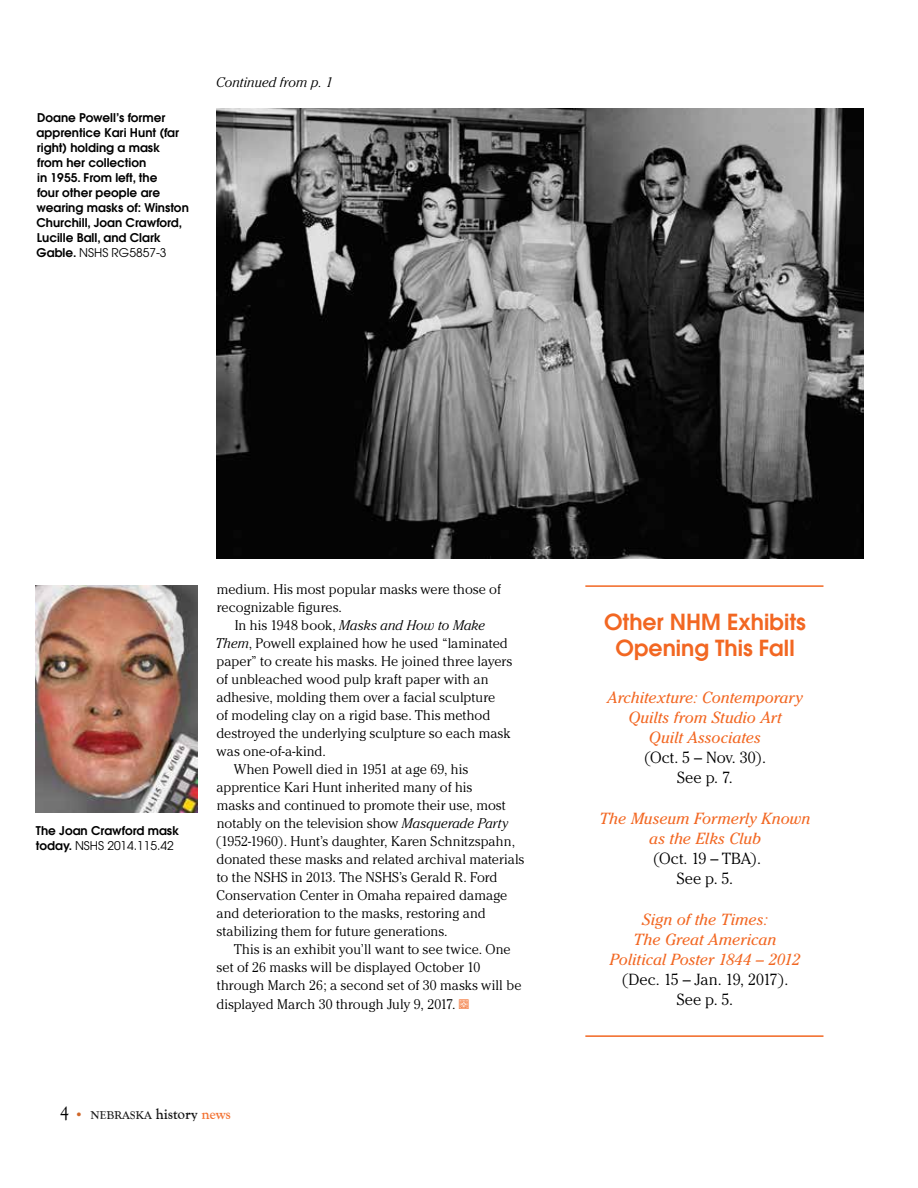
<style>
.page{position:relative;width:918px;height:1188px;background:#fff}
.page>*{position:absolute;margin:0;border:0;box-sizing:border-box;transform-origin:0 0}
.t1{font:600 22.05px/26.1px "Avant Garde";letter-spacing:.005em;color:#f26722;text-align:center}
.t2{font:italic 16.05px/20.1px "Cheltenham";color:#f26722;text-align:center}
.t3{font:300 16.05px/20.1px "Cheltenham";letter-spacing:.005em;color:#000;text-align:center}
.t4{font:300 13.95px/18px "Cheltenham";color:#000}
.t5{font:italic 300 13.95px "Cheltenham";letter-spacing:.005em;color:#000}
.t6{font:600 12px/15px "Avant Garde";color:#000}
.t7{font:11.55px "Goudy Handtooled Com";color:#000}
.s1{font-weight:400}
.s2{font-style:normal}
.s3{font-style:italic}
.s4{font-family:"Goudy";font-size:18px}
.s5{font-size:13.5px;color:#d06729}
.s6{font-size:15px}
.s7{font-size:15px;color:#f26722}
</style>
<div class="page">
<img style="left:216px;top:108px;width:648px;height:450px">
<img style="left:36px;top:585px;width:162px;height:228px">
<hr style="left:585px;top:585px;width:238px;height:2px;background:#f26722">
<hr style="left:585px;top:1035px;width:238px;height:2px;background:#f26722">
<p class="t6" style="left:36px;top:110px;width:154px">Doane Powell’s former apprentice Kari Hunt (far right) holding a mask<br>from her collection<br>in 1955. From left, the<br>four other people are wearing masks of: Winston<br>Churchill, Joan Crawford,<br>Lucille Ball, and Clark<br>Gable. <span class="s1">NSHS RG5857-3</span></p>
<p class="t5" style="left:216px;top:74px;width:119px">Continued from p. 1</p>
<p class="t6" style="left:36px;top:823px;width:145px">The Joan Crawford mask today. <span class="s1">NSHS 2014.115.42</span></p>
<p class="t4" style="left:217px;top:580px;width:286px">medium. His most popular masks were those of recognizable figures.</p>
<p class="t5" style="left:235px;top:617px;width:252px"><span class="s2">In his 1948 book,</span> Masks and How to Make</p>
<p class="t4" style="left:216px;top:634px;width:294px"><span class="s3">Them</span>, Powell explained how he used “laminated</p>
<p class="t4" style="left:217px;top:652px;width:297px">paper” to create his masks. He joined three layers</p>
<p class="t4" style="left:216px;top:670px;width:274px">of unbleached wood pulp kraft paper with an</p>
<p class="t4" style="left:217px;top:688px;width:280px">adhesive, molding them over a facial sculpture</p>
<p class="t4" style="left:216px;top:706px;width:276px">of modeling clay on a rigid base. This method</p>
<p class="t4" style="left:216px;top:724px;width:296px">destroyed the underlying sculpture so each mask</p>
<p class="t4" style="left:217px;top:742px;width:111px">was one-of-a-kind.</p>
<p class="t4" style="left:234px;top:760px;width:236px">When Powell died in 1951 at age 69, his</p>
<p class="t4" style="left:217px;top:778px;width:257px">apprentice Kari Hunt inherited many of his</p>
<p class="t4" style="left:217px;top:796px;width:290px">masks and continued to promote their use, most</p>
<p class="t4" style="left:217px;top:814px;width:293px">notably on the television show <span class="s3">Masquerade Party</span></p>
<p class="t4" style="left:216px;top:832px;width:301px">(1952-1960). Hunt’s daughter, Karen Schnitzspahn,</p>
<p class="t4" style="left:216px;top:850px;width:309px">donated these masks and related archival materials</p>
<p class="t4" style="left:217px;top:868px;width:282px">to the NSHS in 2013. The NSHS’s Gerald R. Ford</p>
<p class="t4" style="left:216px;top:886px;width:292px">Conservation Center in Omaha repaired damage</p>
<p class="t4" style="left:217px;top:904px;width:271px">and deterioration to the masks, restoring and</p>
<p class="t4" style="left:217px;top:922px;width:232px">stabilizing them for future generations.</p>
<p class="t4" style="left:234px;top:940px;width:278px">This is an exhibit you’ll want to see twice. One</p>
<p class="t4" style="left:217px;top:958px;width:265px">set of 26 masks will be displayed October 10</p>
<p class="t4" style="left:217px;top:976px;width:306px">through March 26; a second set of 30 masks will be</p>
<p class="t4" style="left:216px;top:996px;width:241px">displayed March 30 through July 9, 2017.</p>
<p class="t7" style="left:60px;top:1108px;width:172px"><span class="s4">4</span> <span class="s5">•</span> NEBRASKA <span class="s6">history</span> <span class="s7">news</span></p>
<h1 class="t1" style="left:604px;top:608px;width:203px">Other NHM Exhibits<br>Opening This Fall</h1>
<p class="t2" style="left:607px;top:687px;width:197px">Architexture: Contemporary<br>Quilts from Studio Art<br>Quilt Associates</p>
<p class="t3" style="left:644px;top:747px;width:124px">(Oct. 5 – Nov. 30).<br>See p. 7.</p>
<p class="t2" style="left:599px;top:808px;width:213px">The Museum Formerly Known as the Elks Club</p>
<p class="t3" style="left:653px;top:848px;width:110px">(Oct. 19 – TBA).<br>See p. 5.</p>
<p class="t2" style="left:610px;top:909px;width:192px">Sign of the Times:<br>The Great American<br>Political Poster 1844 – 2012</p>
<p class="t3" style="left:622px;top:970px;width:168px">(Dec. 15 – Jan. 19, 2017).<br>See p. 5.</p>
</div>
